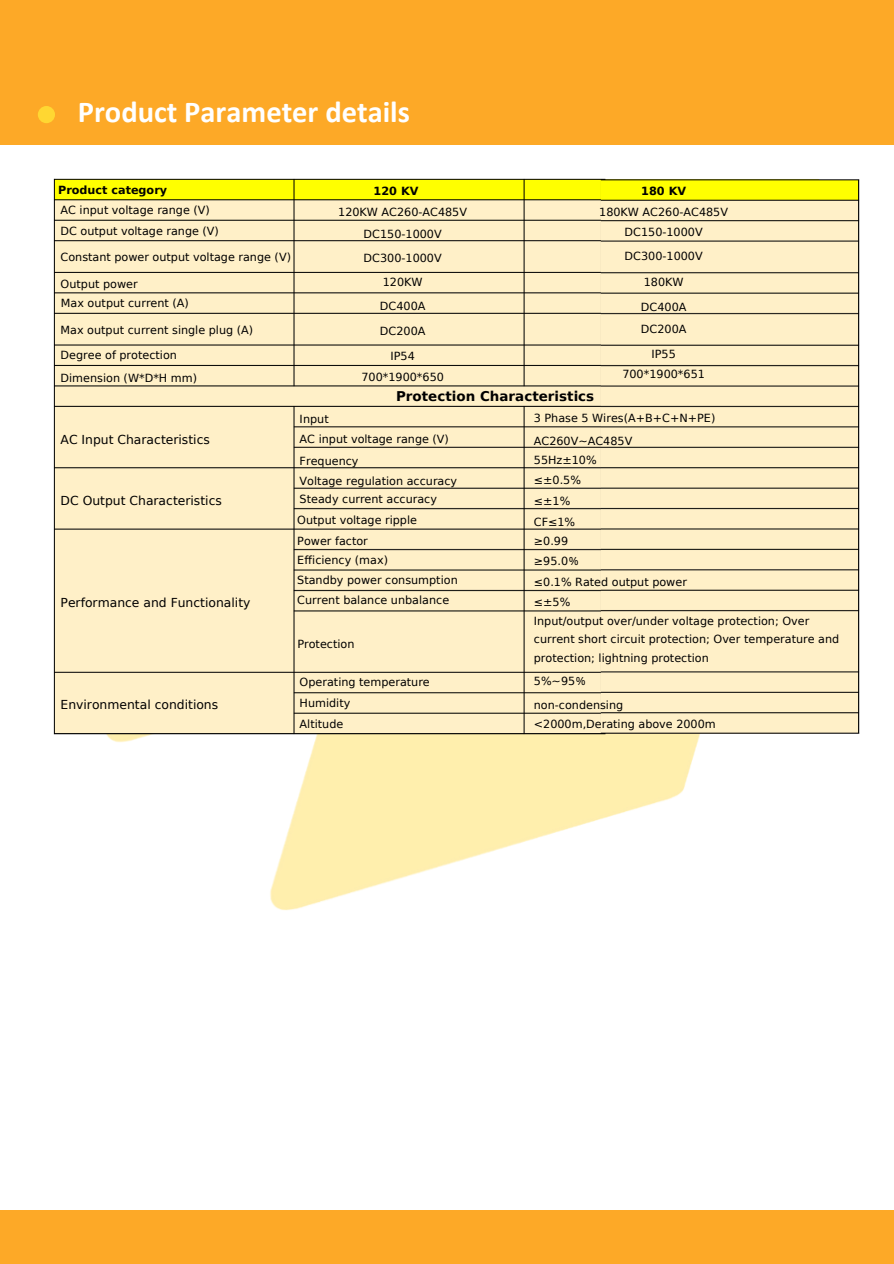
<style>
.page{position:relative;width:894px;height:1264px;background:#fff}
.page>*{position:absolute;margin:0;border:0;box-sizing:border-box;transform-origin:0 0}
.t1{font:700 30.45px "Calibri";color:#fff}
.t2{font:700 13.5px "DejaVu Sans";color:#000}
.t3{font:12.3px "DejaVu Sans";color:#000}
.t4{font:11.25px/23.5px "DejaVu Sans";color:#000;text-align:center}
.t5{font:700 11.25px "DejaVu Sans";color:#000}
.s1{font-family:"Wen Quan Yi Micro Hei"}
</style>
<div class="page">
<div style="left:0;top:0;width:893px;height:145px;background:#fda927"></div>
<div style="left:38px;top:106px;width:17px;height:17px;background:#ffd732;border-radius:50%"></div>
<div style="left:0;top:1210px;width:893px;height:53px;background:#fda927"></div>
<img style="left:112px;top:740px;width:587px;height:170px">
<img style="left:53px;top:178px;width:541px;height:562px">
<img style="left:594px;top:178px;width:266px;height:562px">
<h1 class="t1" style="left:78px;top:99px;width:333px">Product Parameter details</h1>
<h3 class="t5" style="left:58px;top:184px;width:110px">Product category</h3>
<p class="t4" style="left:61px;top:198px;width:151px">AC input voltage range (V)</p>
<p class="t4" style="left:61px;top:220px;width:160px">DC output voltage range (V)</p>
<p class="t4" style="left:61px;top:245px;width:232px">Constant power output voltage range (V)</p>
<p class="t4" style="left:61px;top:272px;width:79px">Output power</p>
<p class="t4" style="left:61px;top:318px;width:194px;line-height:24.3px;text-align:left">Max output current single plug (A)<br>Degree of protection</p>
<p class="t4" style="left:61px;top:366px;width:138px">Dimension (W*D*H mm)</p>
<p class="t4" style="left:61px;top:291px;width:129px">Max output current (A)</p>
<p class="t5" style="left:373px;top:184px;width:46px">120 KV</p>
<p class="t5" style="left:641px;top:184px;width:46px">180 KV</p>
<p class="t4" style="left:338px;top:200px;width:130px">120KW AC260-AC485V<br>DC150-1000V<br>DC300-1000V<br>120KW<br>DC400A</p>
<p class="t4" style="left:380px;top:319px;width:47px;line-height:24.3px">DC200A<br>IP54</p>
<p class="t4" style="left:361px;top:365px;width:84px">700*1900*650</p>
<p class="t4" style="left:599px;top:201px;width:130px;line-height:20.5px">180KW AC260-AC485V<br>DC150-1000V</p>
<p class="t4" style="left:624px;top:245px;width:80px">DC300-1000V</p>
<p class="t4" style="left:643px;top:270px;width:41px">180KW</p>
<p class="t4" style="left:640px;top:296px;width:47px;line-height:22.4px;text-align:left">DC400A<br>DC200A</p>
<p class="t4" style="left:622px;top:343px;width:84px;line-height:20.5px">IP55<br>700*1900*651</p>
<p class="t2" style="left:396px;top:388px;width:200px">Protection Characteristics</p>
<p class="t3" style="left:61px;top:433px;width:151px">AC Input Characteristics</p>
<p class="t3" style="left:61px;top:494px;width:163px">DC Output Characteristics</p>
<p class="t3" style="left:61px;top:596px;width:191px">Performance and Functionality</p>
<p class="t3" style="left:61px;top:697px;width:159px">Environmental conditions</p>
<p class="t4" style="left:299px;top:407px;width:31px">Input</p>
<p class="t4" style="left:299px;top:427px;width:151px">AC input voltage range (V)</p>
<h6 class="t4" style="left:299px;top:449px;width:60px">Frequency</h6>
<h3 class="t4" style="left:299px;top:469px;width:159px">Voltage regulation accuracy</h3>
<h3 class="t4" style="left:299px;top:487px;width:139px">Steady current accuracy</h3>
<h3 class="t4" style="left:297px;top:508px;width:121px">Output voltage ripple</h3>
<h4 class="t4" style="left:297px;top:530px;width:72px">Power factor</h4>
<h5 class="t4" style="left:297px;top:548px;width:92px">Efficiency (max)</h5>
<p class="t4" style="left:297px;top:568px;width:162px">Standby power consumption</p>
<h5 class="t4" style="left:297px;top:588px;width:153px">Current balance unbalance</h5>
<h2 class="t4" style="left:297px;top:632px;width:59px">Protection</h2>
<p class="t4" style="left:299px;top:670px;width:132px">Operating temperature</p>
<p class="t4" style="left:299px;top:691px;width:52px">Humidity</p>
<p class="t4" style="left:299px;top:712px;width:45px">Altitude</p>
<p class="t4" style="left:533px;top:406px;width:183px">3 Phase 5 Wires(A+B+C+N+PE)</p>
<p class="t4" style="left:533px;top:429px;width:100px">AC260V~AC485V</p>
<h4 class="t4" style="left:533px;top:448px;width:64px">55Hz±10%</h4>
<p class="t4" style="left:533px;top:468px;width:49px">≤±0.5%</p>
<p class="t4" style="left:533px;top:489px;width:38px">≤±1%</p>
<p class="t4" style="left:533px;top:510px;width:43px">CF≤1%</p>
<p class="t4" style="left:533px;top:529px;width:36px">≥0.99</p>
<p class="t4" style="left:533px;top:549px;width:47px">≥95.0<span class="s1">％</span></p>
<p class="t4" style="left:533px;top:570px;width:154px">≤0.1% Rated output power</p>
<p class="t4" style="left:533px;top:590px;width:38px">≤±5%</p>
<p class="t4" style="left:533px;top:611px;width:307px;line-height:18.6px;text-align:left">Input/output over/under voltage protection; Over current short circuit protection; Over temperature and protection; lightning protection</p>
<p class="t4" style="left:533px;top:669px;width:54px">5%~95<span class="s1">％</span></p>
<p class="t4" style="left:533px;top:693px;width:91px">non-condensing</p>
<p class="t4" style="left:533px;top:712px;width:183px">&lt;2000m,Derating above 2000m</p>
</div>
